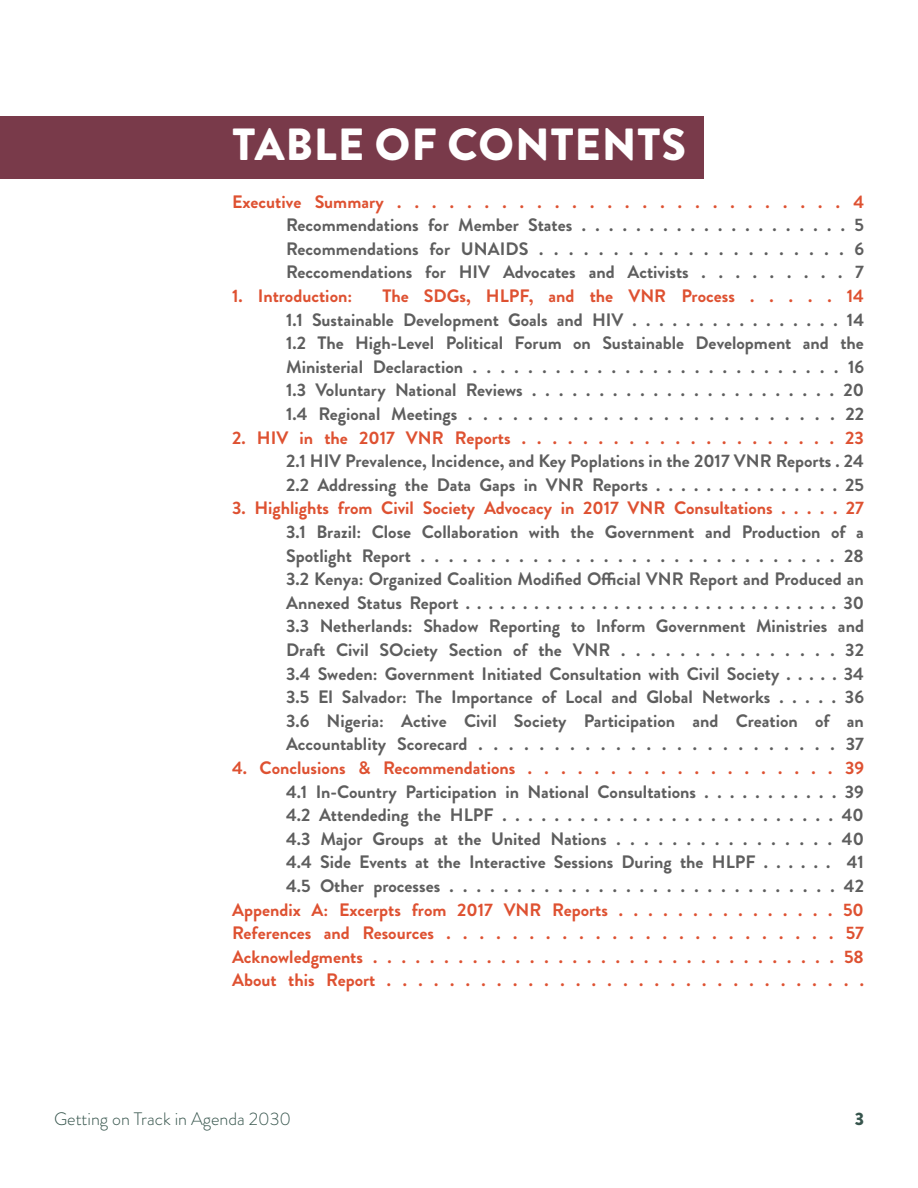
<style>
.page{position:relative;width:918px;height:1188px;background:#fff}
.page>*{position:absolute;margin:0;border:0;box-sizing:border-box;transform-origin:0 0}
.t1{font:900 45px "Brandon Grotesque";letter-spacing:.02em;color:#fff}
.t2{font:700 18px/23.5px "Brandon Grotesque";color:#5e5e5e;text-align:justify}
.t3{font:700 18px/23.5px "Brandon Grotesque";color:#de5131;text-align:justify}
.t4{font:300 18px "Brandon Grotesque";color:#37554d}
.t5{font:900 18px "Brandon Grotesque";color:#37554d}
</style>
<div class="page">
<div style="left:0;top:116px;width:704px;height:63px;background:#793a4a"></div>
<h1 class="t1" style="left:233px;top:113px;width:455px">TABLE OF CONTENTS</h1>
<p class="t3" style="left:232px;top:190px;width:633px">Executive Summary . . . . . . . . . . . . . . . . . . . . . . . . . . 4</p>
<p class="t2" style="left:286px;top:214px;width:579px">Recommendations for Member States . . . . . . . . . . . . . . . . . . . . 5<br>Recommendations for UNAIDS . . . . . . . . . . . . . . . . . . . . . 6<br>Reccomendations for HIV Advocates and Activists . . . . . . . . . 7</p>
<p class="t3" style="left:232px;top:284px;width:122px">1. Introduction:</p>
<p class="t3" style="left:383px;top:284px;width:483px">The SDGs, HLPF, and the VNR Process . . . . . 14</p>
<p class="t2" style="left:286px;top:308px;width:579px">1.1 Sustainable Development Goals and HIV . . . . . . . . . . . . . . . . 14<br>1.2 The High-Level Political Forum on Sustainable Development and the Ministerial Declaraction . . . . . . . . . . . . . . . . . . . . . . . . . . . 16<br>1.3 Voluntary National Reviews . . . . . . . . . . . . . . . . . . . . . . . 20<br>1.4 Regional Meetings . . . . . . . . . . . . . . . . . . . . . . . . . 22</p>
<p class="t3" style="left:232px;top:426px;width:633px">2. HIV in the 2017 VNR Reports . . . . . . . . . . . . . . . . . . . . . 23</p>
<p class="t2" style="left:286px;top:450px;width:579px">2.1 HIV Prevalence, Incidence, and Key Poplations in the 2017 VNR Reports . 24<br>2.2 Addressing the Data Gaps in VNR Reports . . . . . . . . . . . . . . . 25</p>
<p class="t3" style="left:232px;top:497px;width:633px">3. Highlights from Civil Society Advocacy in 2017 VNR Consultations . . . . . 27</p>
<p class="t2" style="left:286px;top:520px;width:579px">3.1 Brazil: Close Collaboration with the Government and Production of a Spotlight Report . . . . . . . . . . . . . . . . . . . . . . . . . . . . . . 28<br>3.2 Kenya: Organized Coalition Modified Official VNR Report and Produced an Annexed Status Report . . . . . . . . . . . . . . . . . . . . . . . . . . . . . . . . . 30<br>3.3 Netherlands: Shadow Reporting to Inform Government Ministries and Draft Civil SOciety Section of the VNR . . . . . . . . . . . . . . . 32<br>3.4 Sweden: Government Initiated Consultation with Civil Society . . . . . 34<br>3.5 El Salvador: The Importance of Local and Global Networks . . . . . 36<br>3.6 Nigeria: Active Civil Society Participation and Creation of an Accountablity Scorecard . . . . . . . . . . . . . . . . . . . . . . . . 37</p>
<p class="t3" style="left:232px;top:756px;width:633px">4. Conclusions &amp; Recommendations . . . . . . . . . . . . . . . . . . . 39</p>
<p class="t2" style="left:286px;top:780px;width:579px">4.1 In-Country Participation in National Consultations . . . . . . . . . . . 39<br>4.2 Attendeding the HLPF . . . . . . . . . . . . . . . . . . . . . . . . . . 40<br>4.3 Major Groups at the United Nations . . . . . . . . . . . . . . . . 40<br>4.4 Side Events at the Interactive Sessions During the HLPF . . . . . . 41<br>4.5 Other processes . . . . . . . . . . . . . . . . . . . . . . . . . . . . . 42</p>
<p class="t3" style="left:232px;top:898px;width:633px">Appendix A: Excerpts from 2017 VNR Reports . . . . . . . . . . . . . . . 50<br>References and Resources . . . . . . . . . . . . . . . . . . . . . . . . 57<br>Acknowledgments . . . . . . . . . . . . . . . . . . . . . . . . . . . . . . . . . 58<br>About this Report . . . . . . . . . . . . . . . . . . . . . . . . . . . . . . .</p>
<p class="t4" style="left:54px;top:1107px;width:239px">Getting on Track in Agenda 2030</p>
<p class="t5" style="left:855px;top:1106px;width:11px">3</p>
</div>
